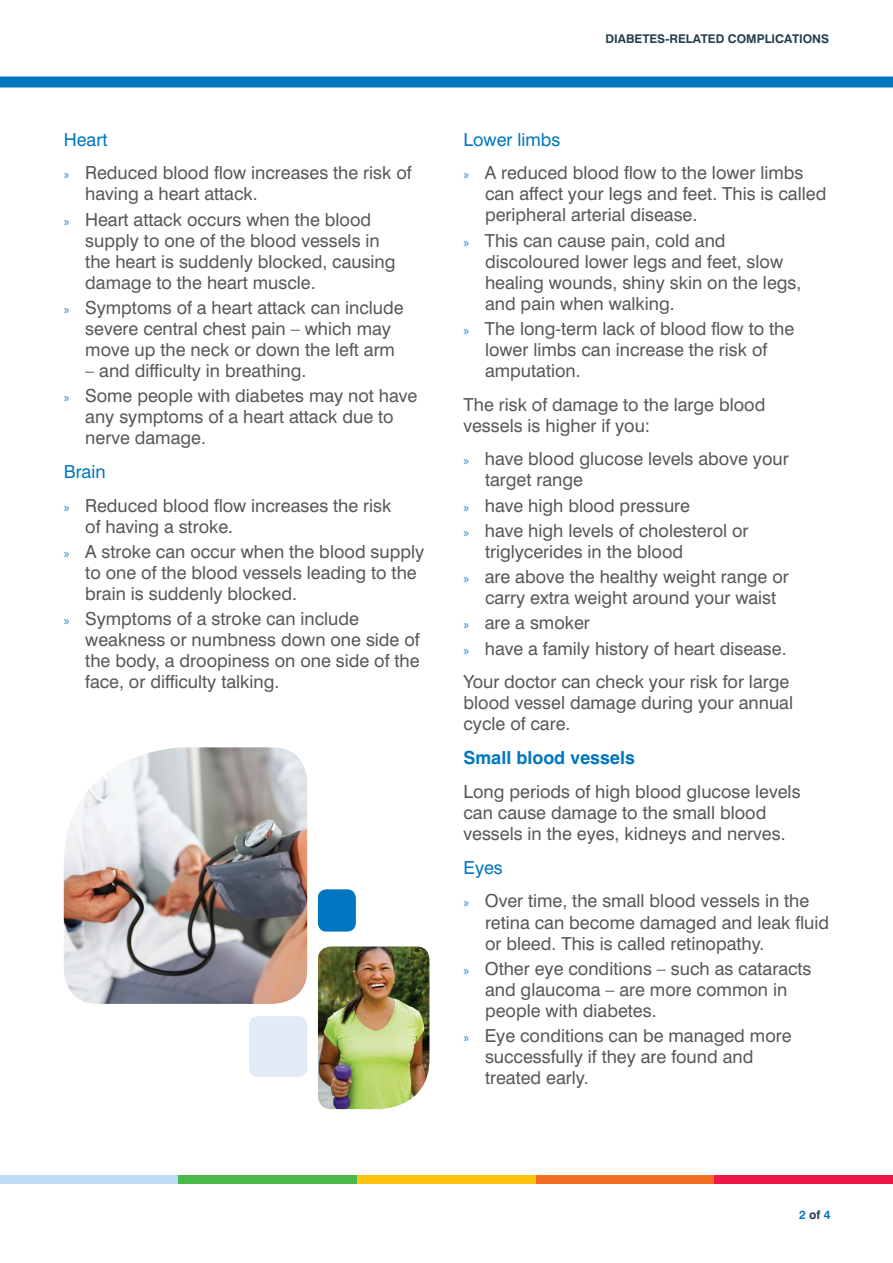
<style>
.page{position:relative;width:893px;height:1263px;background:#fff}
.page>*{position:absolute;margin:0;border:0;box-sizing:border-box;transform-origin:0 0}
.t1{font:18px/21px "Swiss 721 BT";color:#57585a}
.t2{font:700 18px "Swiss 721 BT";color:#0077c0}
.t3{font:700 12px "Swiss 721 BT";color:#233d50}
.t4{font:700 12px "Swiss 721 BT";color:#0077c0}
.s1{color:#0077c0}
.s2{font-family:"Myriad Pro";font-size:13.5px;color:#2287c8}
.s3{color:#233d50}
</style>
<div class="page">
<div style="left:0;top:77px;width:893px;height:10px;background:#0077c0"></div>
<div style="left:357px;top:1176px;width:179px;height:8px;background:#fec210"></div>
<div style="left:0;top:1176px;width:179px;height:8px;background:#bcdcf3"></div>
<div style="left:179px;top:1176px;width:178px;height:8px;background:#4cb848"></div>
<div style="left:536px;top:1176px;width:178px;height:8px;background:#f36e21"></div>
<div style="left:714px;top:1176px;width:179px;height:8px;background:#ed1845"></div>
<img style="left:64px;top:747px;width:243px;height:257px">
<svg style="left:318px;top:889px;width:38px;height:42px"></svg>
<div style="left:249px;top:1016px;width:58px;height:61px;background:#e1eaf6;border-radius:9px"></div>
<img style="left:318px;top:946px;width:111px;height:163px">
<div style="left:318px;top:890px;width:38px;height:41px;background:#0077c0;border-radius:9px"></div>
<p class="t1" style="left:64px;top:122px;width:349px;line-height:33.8px"><span class="s1">Heart<br></span><span class="s2">»</span> Reduced blood flow increases the risk of</p>
<p class="t1" style="left:64px;top:181px;width:309px;line-height:25.2px;text-indent:22px">having a heart attack.<br><span class="s2">»</span> Heart attack occurs when the blood</p>
<p class="t1" style="left:85px;top:230px;width:312px">supply to one of the blood vessels in the heart is suddenly blocked, causing damage to the heart muscle.</p>
<p class="t1" style="left:85px;top:297px;width:320px;text-indent:-22px"><span class="s2">»</span> Symptoms of a heart attack can include severe central chest pain – which may move up the neck or down the left arm</p>
<p class="t1" style="left:64px;top:358px;width:355px;line-height:25.2px;text-indent:22px">– and difficulty in breathing.<br><span class="s2">»</span> Some people with diabetes may not have</p>
<p class="t1" style="left:85px;top:406px;width:310px">any symptoms of a heart attack due to nerve damage.</p>
<p class="t1" style="left:64px;top:454px;width:329px;line-height:33.8px"><span class="s1">Brain<br></span><span class="s2">»</span> Reduced blood flow increases the risk</p>
<p class="t1" style="left:64px;top:513px;width:362px;line-height:25.2px;text-indent:22px">of having a stroke.<br><span class="s2">»</span> A stroke can occur when the blood supply</p>
<p class="t1" style="left:85px;top:562px;width:333px">to one of the blood vessels leading to the brain is suddenly blocked.</p>
<p class="t1" style="left:85px;top:608px;width:336px;text-indent:-22px"><span class="s2">»</span> Symptoms of a stroke can include weakness or numbness down one side of the body, a droopiness on one side of the face, or difficulty talking.</p>
<p class="t3" style="left:605px;top:31px;width:225px">DIABETES-RELATED COMPLICATIONS</p>
<p class="t1" style="left:463px;top:122px;width:341px;line-height:33.8px"><span class="s1">Lower limbs<br></span><span class="s2">»</span> A reduced blood flow to the lower limbs</p>
<p class="t1" style="left:485px;top:183px;width:343px">can affect your legs and feet. This is called peripheral arterial disease.</p>
<p class="t1" style="left:485px;top:230px;width:318px;text-indent:-22px"><span class="s2">»</span> This can cause pain, cold and discoloured lower legs and feet, slow healing wounds, shiny skin on the legs, and pain when walking.</p>
<p class="t1" style="left:485px;top:318px;width:311px;text-indent:-22px"><span class="s2">»</span> The long-term lack of blood flow to the lower limbs can increase the risk of amputation.</p>
<p class="t1" style="left:463px;top:394px;width:303px">The risk of damage to the large blood vessels is higher if you:</p>
<p class="t1" style="left:485px;top:448px;width:305px;text-indent:-22px"><span class="s2">»</span> have blood glucose levels above your target range</p>
<p class="t1" style="left:463px;top:492px;width:287px;line-height:25.2px"><span class="s2">»</span> have high blood pressure<br><span class="s2">»</span> have high levels of cholesterol or</p>
<p class="t1" style="left:463px;top:539px;width:327px;line-height:25.2px;text-indent:22px">triglycerides in the blood<br><span class="s2">»</span> are above the healthy weight range or</p>
<p class="t1" style="left:463px;top:585px;width:325px;line-height:25.2px;text-indent:22px">carry extra weight around your waist<br><span class="s2">»</span> are a smoker<br><span class="s2">»</span> have a family history of heart disease.</p>
<p class="t1" style="left:463px;top:671px;width:331px">Your doctor can check your risk for large blood vessel damage during your annual cycle of care.</p>
<p class="t2" style="left:463px;top:747px;width:173px">Small blood vessels</p>
<p class="t1" style="left:463px;top:781px;width:339px">Long periods of high blood glucose levels can cause damage to the small blood vessels in the eyes, kidneys and nerves.</p>
<p class="t1" style="left:463px;top:850px;width:347px;line-height:33.8px"><span class="s1">Eyes<br></span><span class="s2">»</span> Over time, the small blood vessels in the</p>
<p class="t1" style="left:485px;top:911px;width:346px">retina can become damaged and leak fluid or bleed. This is called retinopathy.</p>
<p class="t1" style="left:485px;top:958px;width:328px;text-indent:-22px"><span class="s2">»</span> Other eye conditions – such as cataracts and glaucoma – are more common in people with diabetes.</p>
<p class="t1" style="left:485px;top:1025px;width:308px;text-indent:-22px"><span class="s2">»</span> Eye conditions can be managed more successfully if they are found and treated early.</p>
<p class="t4" style="left:799px;top:1207px;width:33px">2 <span class="s3">of</span> 4</p>
</div>
